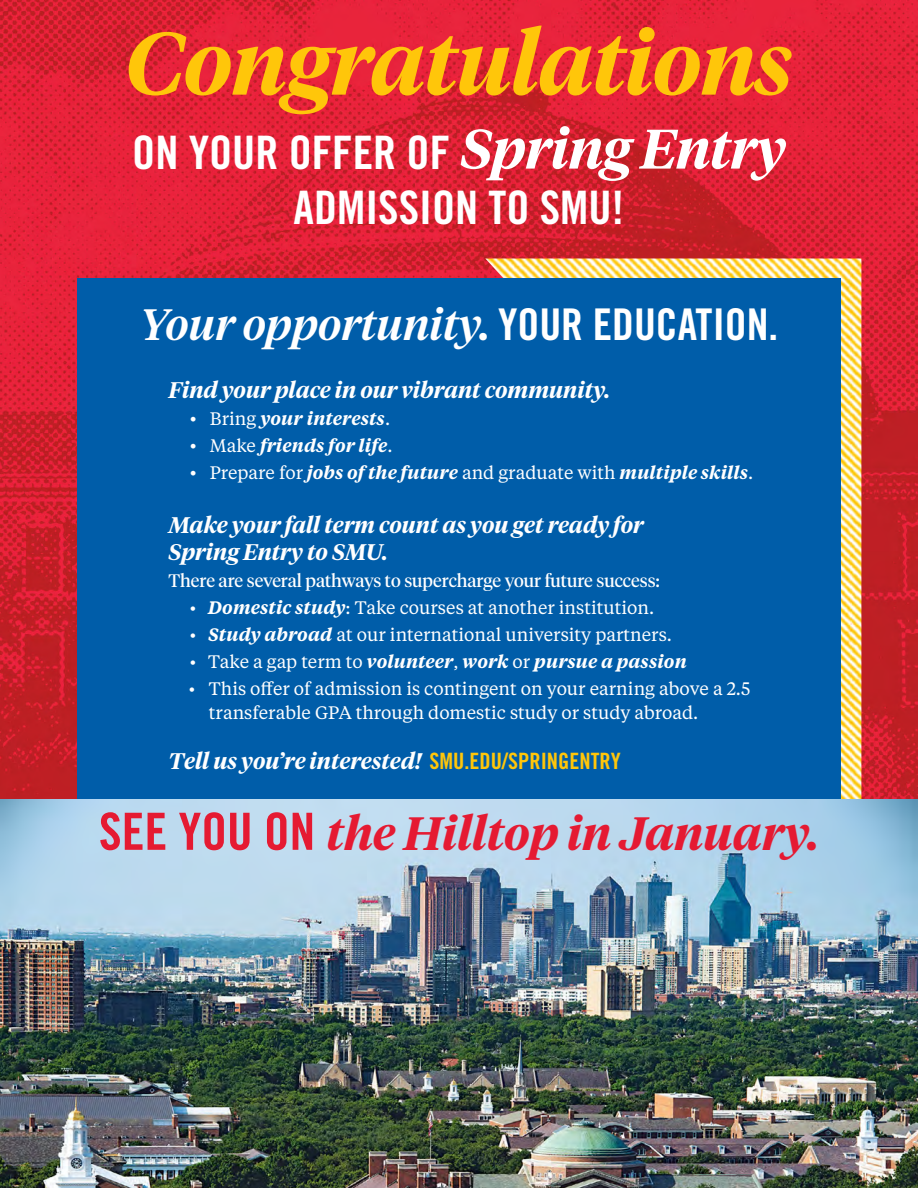
<style>
.page{position:relative;width:918px;height:1188px;background:#fff}
.page>*{position:absolute;margin:0;border:0;box-sizing:border-box;transform-origin:0 0}
.t1{font:italic 600 88.2px "Tiempos Headline";letter-spacing:-.01em;color:#ffc60a}
.t2{font:italic 600 46.5px "Tiempos Headline";color:#e51a32}
.t3{font:46.2px/55.3px "Trade Gothic LT Std Bd Cn 20";color:#fff;text-align:center}
.t4{font:italic 500 43.8px "Tiempos Headline";color:#fff}
.t5{font:italic 600 22.5px/27px "Tiempos Headline";color:#fff}
.t6{font:18px/27px "Tiempos Text";color:#fff}
.t7{font:italic 600 18px "Tiempos Text";color:#fff}
.t8{font:18px "Tiempos Headline";color:#fff}
.s1{font-family:"Tiempos Headline";font-weight:600;font-style:italic;font-size:55.35px}
.s2{font-family:"Trade Gothic LT Std Bd Cn 20";font-weight:400;font-style:normal}
.s3{font-weight:400;font-style:normal;font-size:19.5px}
.s4{font-weight:400;font-style:normal}
.s5{font-weight:600;font-style:italic}
.s6{font-family:"Trade Gothic LT Std Bd Cn 20";font-weight:400;font-style:normal;color:#ffc60a}
.s7{font-family:"Trade Gothic LT Std Bd Cn 20";font-weight:400;font-style:normal;font-size:51.3px}
</style>
<div class="page">
<img style="left:0;top:0;width:918px;height:799px">
<img style="left:485px;top:258px;width:376px;height:541px">
<div style="left:77px;top:278px;width:764px;height:910px;background:#005da9"></div>
<img style="left:0;top:799px;width:918px;height:389px">
<h1 class="t1" style="left:125px;top:3px;width:669px">Congratulations</h1>
<h3 class="t3" style="left:132px;top:124px;width:655px">ON YOUR OFFER OF <span class="s1">Spring Entry<br></span>ADMISSION TO SMU!</h3>
<h3 class="t4" style="left:140px;top:295px;width:640px">Your opportunity. <span class="s2">YOUR EDUCATION.</span></h3>
<p class="t5" style="left:168px;top:376px;width:443px">Find your place in our vibrant community.</p>
<p class="t7" style="left:190px;top:406px;width:202px"><span class="s3">•</span> <span class="s4">Bring</span> your interests<span class="s4">.</span></p>
<p class="t7" style="left:190px;top:433px;width:204px"><span class="s3">•</span> <span class="s4">Make</span> friends for life<span class="s4">.</span></p>
<p class="t7" style="left:190px;top:460px;width:565px"><span class="s3">•</span> <span class="s4">Prepare for</span> jobs of the future <span class="s4">and graduate with</span> multiple skills<span class="s4">.</span></p>
<p class="t5" style="left:168px;top:511px;width:477px">Make your fall term count as you get ready for<br>Spring Entry to SMU.</p>
<p class="t8" style="left:168px;top:569px;width:493px">There are several pathways to supercharge your future success:</p>
<p class="t6" style="left:168px;top:594px;width:520px">➤ • <span class="s5">Domestic study</span>: Take courses at another institution.<br>➤ • <span class="s5">Study abroad</span> at our international university partners. ➤ • Take a gap term to <span class="s5">volunteer</span>, <span class="s5">work</span> or <span class="s5">pursue a passion</span></p>
<p class="t6" style="left:209px;top:676px;width:543px;line-height:24px;text-indent:-20px">• This offer of admission is contingent on your earning above a 2.5 transferable GPA through domestic study or study abroad.</p>
<p class="t5" style="left:168px;top:746px;width:454px">Tell us you’re interested! <span class="s6">SMU.EDU/SPRINGENTRY</span></p>
<h2 class="t2" style="left:99px;top:801px;width:722px"><span class="s7">SEE YOU ON</span> the Hilltop in January.</h2>
</div>
